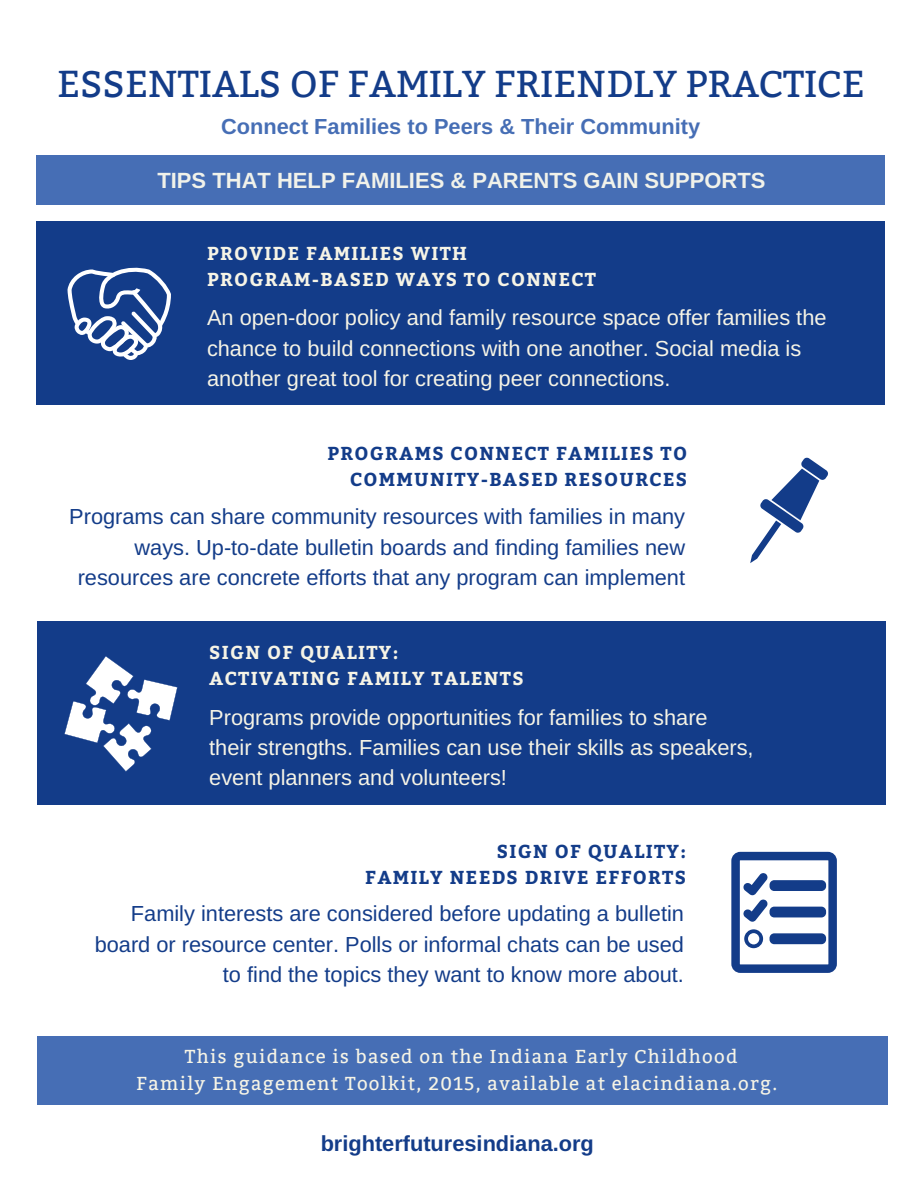
<style>
.page{position:relative;width:918px;height:1188px;background:#fff}
.page>*{position:absolute;margin:0;border:0;box-sizing:border-box;transform-origin:0 0}
.t1{font:37.35px "Bitter";color:#133c89}
.t2{font:700 22.05px "Arimo";color:#f1f2ea}
.t3{font:21.75px/30.3px "Arimo";color:#133c89;text-align:right}
.t4{font:21.75px/30.3px "Arimo";color:#f6f4e6}
.t5{font:700 21.75px "Arimo";color:#466eb5}
.t6{font:700 21.75px "Arimo";color:#133c89}
.t7{font:18.75px/27px "Bitter";letter-spacing:.07em;color:#f6f4e6;text-align:center}
.t8{font:700 18.75px/25.8px "Bitter";letter-spacing:.07em;color:#133c89;text-align:right}
.t9{font:700 18.75px/25.8px "Bitter";letter-spacing:.07em;color:#f6f4e6}
</style>
<div class="page">
<div style="left:36px;top:222px;width:848px;height:183px;background:#133c89"></div>
<div style="left:36px;top:155px;width:848px;height:50px;background:#466eb5"></div>
<div style="left:37px;top:1036px;width:851px;height:69px;background:#466eb5"></div>
<div style="left:37px;top:621px;width:848px;height:183px;background:#133c89"></div>
<svg style="left:750px;top:457px;width:78px;height:106px"></svg>
<svg style="left:68px;top:267px;width:103px;height:93px"></svg>
<svg style="left:64px;top:656px;width:114px;height:116px"></svg>
<svg style="left:731px;top:852px;width:106px;height:121px"></svg>
<h1 class="t1" style="left:57px;top:62px;width:809px">ESSENTIALS OF FAMILY FRIENDLY PRACTICE</h1>
<p class="t5" style="left:221px;top:114px;width:480px">Connect Families to Peers &amp; Their Community</p>
<p class="t2" style="left:157px;top:168px;width:610px">TIPS THAT HELP FAMILIES &amp; PARENTS GAIN SUPPORTS</p>
<p class="t9" style="left:207px;top:239px;width:391px">PROVIDE FAMILIES WITH<br>PROGRAM-BASED WAYS TO CONNECT</p>
<p class="t4" style="left:207px;top:302px;width:621px">An open-door policy and family resource space offer families the chance to build connections with one another. Social media is another great tool for creating peer connections.</p>
<p class="t8" style="left:327px;top:440px;width:361px">PROGRAMS CONNECT FAMILIES TO<br>COMMUNITY-BASED RESOURCES</p>
<p class="t3" style="left:69px;top:502px;width:617px">Programs can share community resources with families in many ways. Up-to-date bulletin boards and finding families new resources are concrete efforts that any program can implement</p>
<p class="t9" style="left:209px;top:639px;width:316px">SIGN OF QUALITY:<br>ACTIVATING FAMILY TALENTS</p>
<p class="t4" style="left:209px;top:702px;width:546px">Programs provide opportunities for families to share their strengths. Families can use their skills as speakers, event planners and volunteers!</p>
<p class="t8" style="left:365px;top:838px;width:322px">SIGN OF QUALITY:<br>FAMILY NEEDS DRIVE EFFORTS</p>
<p class="t3" style="left:95px;top:899px;width:591px">Family interests are considered before updating a bulletin board or resource center. Polls or informal chats can be used to find the topics they want to know more about.</p>
<p class="t7" style="left:136px;top:1043px;width:642px">This guidance is based on the Indiana Early Childhood<br>Family Engagement Toolkit, 2015, available at elacindiana.org.</p>
<p class="t6" style="left:321px;top:1131px;width:275px">brighterfuturesindiana.org</p>
</div>
